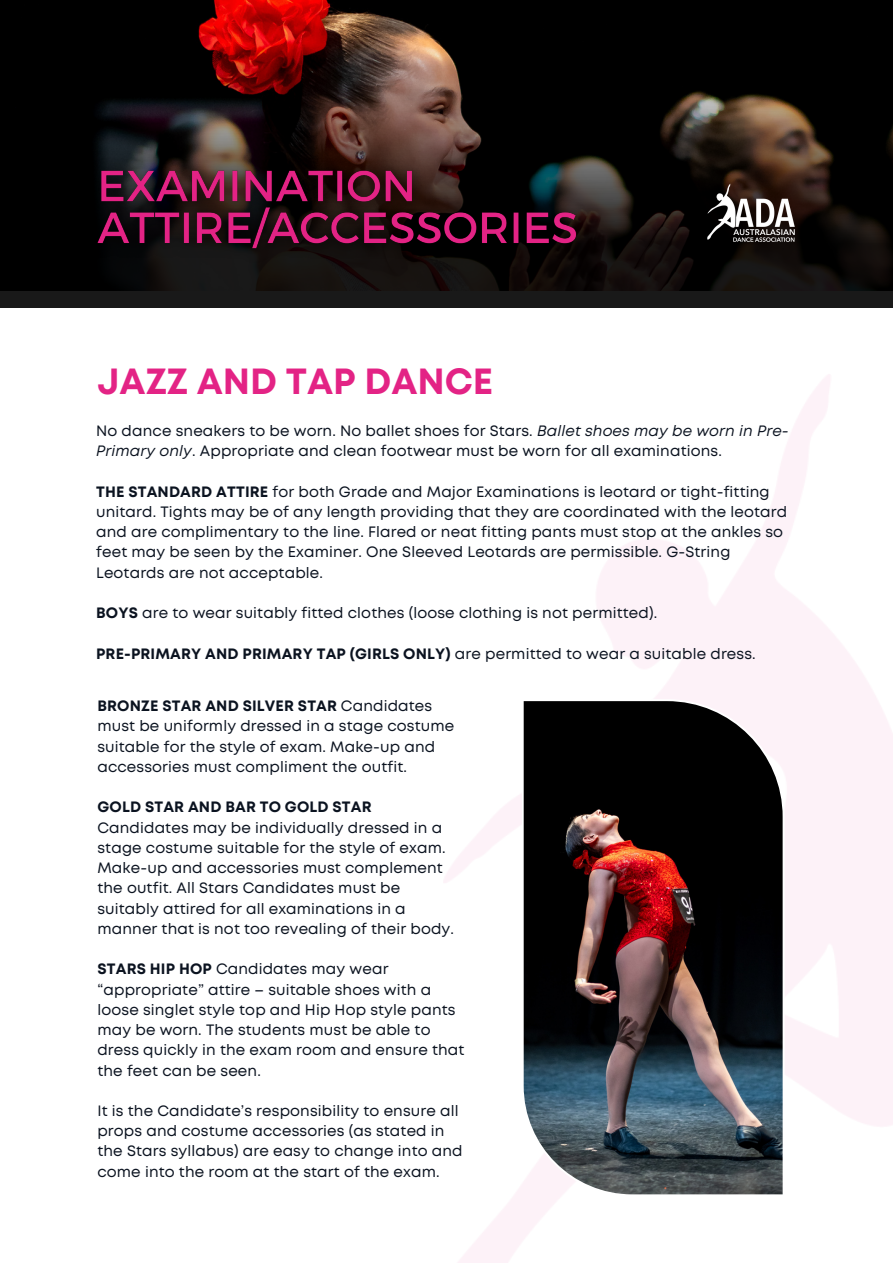
<style>
.page{position:relative;width:893px;height:1264px;background:#fff}
.page>*{position:absolute;margin:0;border:0;box-sizing:border-box;transform-origin:0 0}
.t1{font:700 36.3px "Mont";color:#e32385}
.t2{font:15px/20.2px "Mont";letter-spacing:.01em;color:#0b1320}
.t3{font:700 15px "Mont";letter-spacing:.01em;color:#0b1320}
.s1{font-style:italic}
.s2{font-weight:700}
.s3{font-weight:400}
</style>
<div class="page">
<img style="left:280px;top:307px;width:612px;height:955px">
<svg style="left:0;top:0;width:892px;height:307px;fill:#000"></svg>
<img style="left:698px;top:179px;width:105px;height:73px">
<img style="left:521px;top:699px;width:263px;height:497px">
<img style="left:78px;top:140px;width:530px;height:133px">
<p class="t1" style="left:97px;top:368px;width:397px">JAZZ AND TAP DANCE</p>
<p class="t2" style="left:96px;top:421px;width:694px">No dance sneakers to be worn. No ballet shoes for Stars. <span class="s1">Ballet shoes may be worn in Pre-<br>Primary only</span>. Appropriate and clean footwear must be worn for all examinations.</p>
<p class="t2" style="left:96px;top:482px;width:692px"><span class="s2">THE STANDARD ATTIRE</span> for both Grade and Major Examinations is leotard or tight-fitting unitard. Tights may be of any length providing that they are coordinated with the leotard and are complimentary to the line. Flared or neat fitting pants must stop at the ankles so feet may be seen by the Examiner. One Sleeved Leotards are permissible. G-String Leotards are not acceptable.</p>
<p class="t2" style="left:96px;top:604px;width:562px"><span class="s2">BOYS</span> are to wear suitably fitted clothes (loose clothing is not permitted).</p>
<p class="t3" style="left:96px;top:647px;width:661px">PRE-PRIMARY AND PRIMARY TAP (GIRLS ONLY) <span class="s3">are permitted to wear a suitable dress.</span></p>
<p class="t2" style="left:97px;top:697px;width:358px"><span class="s2">BRONZE STAR AND SILVER STAR</span> Candidates must be uniformly dressed in a stage costume suitable for the style of exam. Make-up and accessories must compliment the outfit.</p>
<p class="t2" style="left:97px;top:798px;width:358px"><span class="s2">GOLD STAR AND BAR TO GOLD STAR </span>Candidates may be individually dressed in a stage costume suitable for the style of exam.<br>Make-up and accessories must complement the outfit. All Stars Candidates must be suitably attired for all examinations in a manner that is not too revealing of their body.</p>
<p class="t2" style="left:97px;top:960px;width:368px"><span class="s2">STARS HIP HOP</span> Candidates may wear “appropriate” attire – suitable shoes with a loose singlet style top and Hip Hop style pants may be worn. The students must be able to dress quickly in the exam room and ensure that the feet can be seen.</p>
<p class="t2" style="left:97px;top:1101px;width:366px">It is the Candidate’s responsibility to ensure all props and costume accessories (as stated in the Stars syllabus) are easy to change into and come into the room at the start of the exam.</p>
</div>
